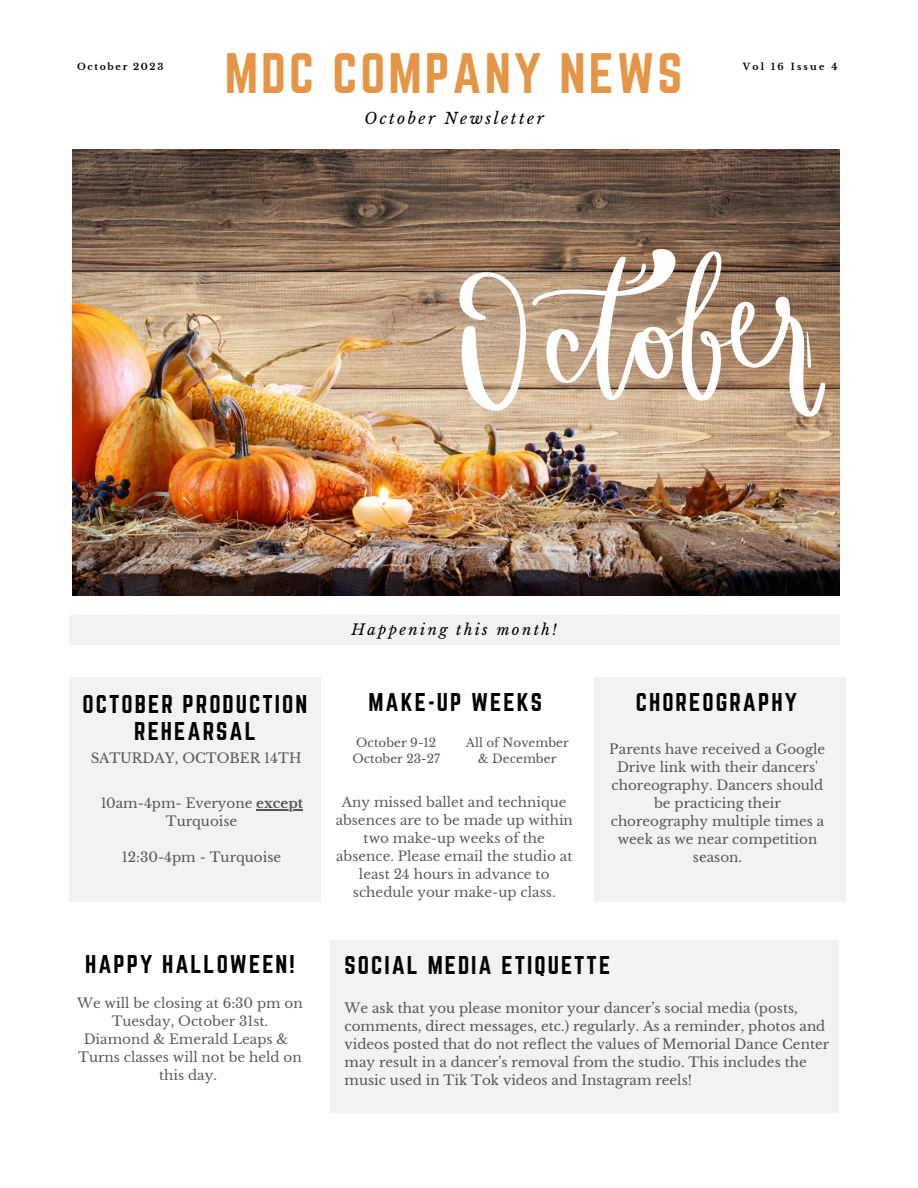
<style>
.page{position:relative;width:918px;height:1188px;background:#fff}
.page>*{position:absolute;margin:0;border:0;box-sizing:border-box;transform-origin:0 0}
.t1{font:49.8px "Norwester";letter-spacing:.06em;color:#e49646}
.t2{font:22.5px "Norwester";letter-spacing:.09em;color:#000}
.t3{font:italic 15.6px "Libre Baskerville";letter-spacing:.16em;color:#000}
.t4{font:italic 14.85px "Libre Baskerville";letter-spacing:.16em;color:#000}
.t5{font:13.5px/18px "Libre Baskerville";color:#000;text-align:center}
.t6{font:12px "Libre Baskerville";color:#545454}
.t7{font:700 9.3px "Libre Baskerville";letter-spacing:.18em;color:#000}
.t8{font:700 9.3px "Libre Baskerville";letter-spacing:.24em;color:#000}
.s1{font-weight:700}
</style>
<div class="page">
<div style="left:69px;top:616px;width:771px;height:29px;background:#f2f2f2"></div>
<img style="left:72px;top:149px;width:767px;height:447px">
<div style="left:330px;top:940px;width:509px;height:173px;background:#f2f2f2"></div>
<div style="left:69px;top:677px;width:252px;height:225px;background:#f2f2f2"></div>
<div style="left:595px;top:677px;width:251px;height:225px;background:#f2f2f2"></div>
<svg style="left:532px;top:248px;width:294px;height:170px"></svg>
<svg style="left:459px;top:272px;width:67px;height:140px"></svg>
<svg style="left:625px;top:263px;width:22px;height:21px"></svg>
<svg style="left:807px;top:331px;width:4px;height:37px"></svg>
<hr style="left:256px;top:809px;width:47px;height:1px;background:#000">
<p class="t7" style="left:77px;top:61px;width:88px">October 2023</p>
<p class="t1" style="left:225px;top:44px;width:459px">MDC COMPANY NEWS</p>
<p class="t3" style="left:364px;top:109px;width:181px">October Newsletter</p>
<p class="t8" style="left:743px;top:61px;width:96px">Vol 16 Issue 4</p>
<p class="t4" style="left:352px;top:620px;width:207px">Happening this month!</p>
<p class="t2" style="left:83px;top:690px;width:226px">OCTOBER PRODUCTION</p>
<p class="t2" style="left:134px;top:717px;width:123px">REHEARSAL</p>
<p class="t5" style="left:90px;top:749px;width:213px">SATURDAY, OCTOBER 14TH</p>
<p class="t5" style="left:100px;top:794px;width:204px">10am-4pm- Everyone <span class="s1">except<br></span>Turquoise</p>
<p class="t5" style="left:122px;top:848px;width:161px">12:30-4pm - Turquoise</p>
<p class="t2" style="left:85px;top:950px;width:211px">HAPPY HALLOWEEN!</p>
<p class="t5" style="left:77px;top:994px;width:227px">We will be closing at 6:30 pm on<br>Tuesday, October 31st.<br>Diamond &amp; Emerald Leaps &amp;<br>Turns classes will not be held on this day.</p>
<p class="t2" style="left:368px;top:689px;width:175px">MAKE-UP WEEKS</p>
<p class="t6" style="left:356px;top:735px;width:82px">October 9-12</p>
<p class="t6" style="left:352px;top:751px;width:89px">October 23-27</p>
<p class="t6" style="left:466px;top:735px;width:104px">All of November</p>
<p class="t6" style="left:478px;top:751px;width:80px">&amp; December</p>
<p class="t5" style="left:336px;top:794px;width:239px">Any missed ballet and technique absences are to be made up within two make-up weeks of the absence. Please email the studio at least 24 hours in advance to schedule your make-up class.</p>
<p class="t2" style="left:636px;top:689px;width:163px">CHOREOGRAPHY</p>
<p class="t5" style="left:610px;top:740px;width:217px">Parents have received a Google<br>Drive link with their dancers' choreography. Dancers should be practicing their choreography multiple times a week as we near competition season.</p>
<p class="t2" style="left:345px;top:952px;width:267px">SOCIAL MEDIA ETIQUETTE</p>
<p class="t5" style="left:345px;top:999px;width:486px;text-align:left">We ask that you please monitor your dancer’s social media (posts, comments, direct messages, etc.) regularly. As a reminder, photos and videos posted that do not reflect the values of Memorial Dance Center may result in a dancer’s removal from the studio. This includes the music used in Tik Tok videos and Instagram reels!</p>
</div>
